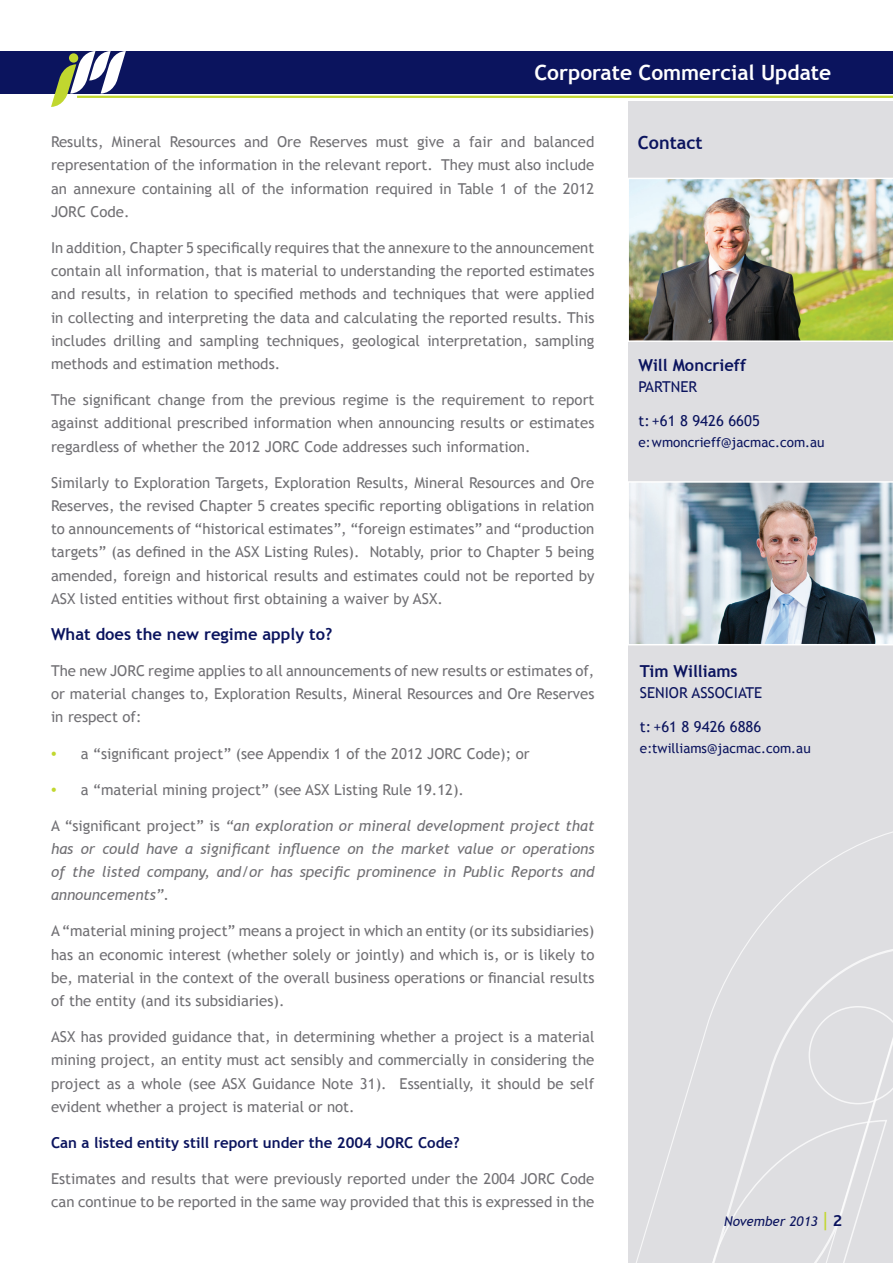
<style>
.page{position:relative;width:893px;height:1263px;background:#fff}
.page>*{position:absolute;margin:0;border:0;box-sizing:border-box;transform-origin:0 0}
.t1{font:700 21px "Trebuchet MS";color:#fff}
.t2{font:700 18px "Trebuchet MS";color:#0b145e}
.t3{font:700 16.5px "Trebuchet MS";color:#0b145e}
.t4{font:15px/23.2px "Trebuchet MS";color:#717074;text-align:justify}
.t5{font:italic 15px/23.2px "Trebuchet MS";color:#717074;text-align:justify}
.t6{font:15px "Trebuchet MS";color:#0b145e}
.t7{font:700 15px "Trebuchet MS";color:#0b145e}
.t8{font:13.5px "Trebuchet MS";color:#0b145e}
.t9{font:italic 13.5px "Trebuchet MS";color:#0b145e}
.s1{font-family:"Bliss";font-weight:800;font-size:16.5px;color:#c1d72f}
.s2{font-style:normal}
.s3{font-family:"Bliss";font-style:normal;font-size:18px;color:#c1d72f}
.s4{font-family:"Bliss";font-weight:700;font-style:normal;font-size:16.5px}
</style>
<div class="page">
<div style="left:628px;top:101px;width:265px;height:1162px;background:#dedee1"></div>
<svg style="left:679px;top:831px;width:214px;height:288px"></svg>
<svg style="left:636px;top:1119px;width:251px;height:144px"></svg>
<svg style="left:809px;top:1006px;width:84px;height:98px"></svg>
<div style="left:0;top:51px;width:893px;height:43px;background:#0b145e"></div>
<svg style="left:51px;top:51px;width:75px;height:56px"></svg>
<div style="left:69px;top:53px;width:9px;height:10px;background:#c1d72f;border-radius:50%"></div>
<hr style="left:77px;top:96px;width:816px;height:2px;background:#c1d72f">
<img style="left:628px;top:178px;width:265px;height:164px">
<img style="left:628px;top:481px;width:265px;height:165px">
<h1 class="t1" style="left:534px;top:59px;width:298px">Corporate Commercial Update</h1>
<p class="t4" style="left:51px;top:130px;width:545px">Results, Mineral Resources and Ore Reserves must give a fair and balanced representation of the information in the relevant report. They must also include an annexure containing all of the information required in Table 1 of the 2012<br>JORC Code.</p>
<p class="t4" style="left:51px;top:236px;width:545px">In addition, Chapter 5 specifically requires that the annexure to the announcement contain all information, that is material to understanding the reported estimates and results, in relation to specified methods and techniques that were applied in collecting and interpreting the data and calculating the reported results. This includes drilling and sampling techniques, geological interpretation, sampling methods and estimation methods.</p>
<p class="t4" style="left:51px;top:388px;width:545px">The significant change from the previous regime is the requirement to report against additional prescribed information when announcing results or estimates regardless of whether the 2012 JORC Code addresses such information.</p>
<p class="t4" style="left:51px;top:471px;width:545px">Similarly to Exploration Targets, Exploration Results, Mineral Resources and Ore Reserves, the revised Chapter 5 creates specific reporting obligations in relation to announcements of “historical estimates”, “foreign estimates” and “production targets” (as defined in the ASX Listing Rules). Notably, prior to Chapter 5 being amended, foreign and historical results and estimates could not be reported by ASX listed entities without first obtaining a waiver by ASX.</p>
<p class="t3" style="left:51px;top:624px;width:283px">What does the new regime apply to?</p>
<p class="t4" style="left:51px;top:659px;width:545px">The new JORC regime applies to all announcements of new results or estimates of, or material changes to, Exploration Results, Mineral Resources and Ore Reserves in respect of:</p>
<p class="t4" style="left:51px;top:742px;width:480px"><span class="s1">•</span> a “significant project” (see Appendix 1 of the 2012 JORC Code); or</p>
<p class="t4" style="left:51px;top:778px;width:415px"><span class="s1">•</span> a “material mining project” (see ASX Listing Rule 19.12).</p>
<p class="t5" style="left:51px;top:814px;width:545px"><span class="s2">A “significant project” is</span> “an exploration or mineral development project that has or could have a significant influence on the market value or operations of the listed company, and/or has specific prominence in Public Reports and announcements”.</p>
<p class="t4" style="left:51px;top:919px;width:545px">A “material mining project” means a project in which an entity (or its subsidiaries) has an economic interest (whether solely or jointly) and which is, or is likely to be, material in the context of the overall business operations or financial results of the entity (and its subsidiaries).</p>
<p class="t4" style="left:51px;top:1025px;width:545px">ASX has provided guidance that, in determining whether a project is a material mining project, an entity must act sensibly and commercially in considering the project as a whole (see ASX Guidance Note 31). Essentially, it should be self evident whether a project is material or not.</p>
<p class="t7" style="left:51px;top:1133px;width:410px">Can a listed entity still report under the 2004 JORC Code?</p>
<p class="t4" style="left:51px;top:1167px;width:545px">Estimates and results that were previously reported under the 2004 JORC Code can continue to be reported in the same way provided that this is expressed in the</p>
<p class="t2" style="left:638px;top:132px;width:66px">Contact</p>
<p class="t3" style="left:638px;top:355px;width:109px">Will Moncrieff</p>
<p class="t6" style="left:638px;top:378px;width:60px">PARTNER</p>
<p class="t6" style="left:638px;top:412px;width:123px">t: +61 8 9426 6605</p>
<p class="t8" style="left:638px;top:434px;width:188px">e:wmoncrieff@jacmac.com.au</p>
<p class="t3" style="left:640px;top:661px;width:99px">Tim Williams</p>
<p class="t6" style="left:640px;top:684px;width:124px">SENIOR ASSOCIATE</p>
<p class="t6" style="left:640px;top:718px;width:123px">t: +61 8 9426 6886</p>
<p class="t8" style="left:640px;top:740px;width:172px">e:twilliams@jacmac.com.au</p>
<p class="t9" style="left:724px;top:1213px;width:119px">November 2013 <span class="s3">|</span> <span class="s4">2</span></p>
</div>
